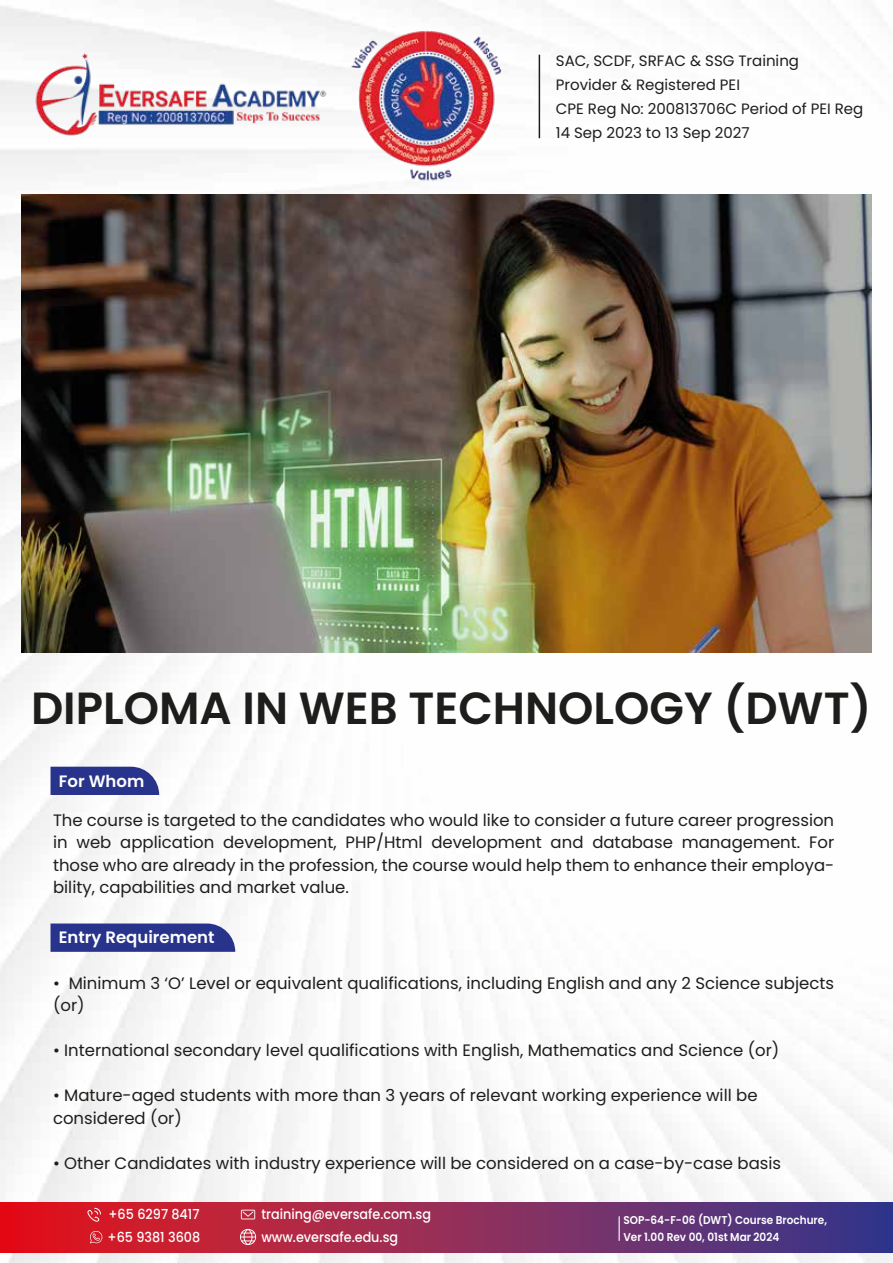
<style>
.page{position:relative;width:893px;height:1263px;background:#fff}
.page>*{position:absolute;margin:0;border:0;box-sizing:border-box;transform-origin:0 0}
.t1{font:600 45px "Poppins";color:#1d1d1b}
.t2{font:16.5px/22.5px "Poppins";color:#1d1d1b}
.t3{font:600 16.5px "Poppins";color:#fff}
.t4{font:15px/24px "Poppins";color:#1d1d1b}
.t5{font:500 13.8px/23.2px "Poppins";color:#fff;scale:.93 1}
.t6{font:600 11.4px/16.5px "Poppins";color:#fff;scale:.93 1}
</style>
<div class="page">
<img style="left:0;top:0;width:893px;height:1263px">
<div style="left:51px;top:767px;width:108px;height:28px;background:#28348b"></div>
<svg style="left:51px;top:923px;width:184px;height:29px;background:#333e90"></svg>
<hr style="left:539px;top:55px;width:1px;height:83px;background:#1d1d1b">
<img style="left:333px;top:14px;width:191px;height:173px">
<img style="left:22px;top:195px;width:849px;height:457px">
<svg style="left:0;top:1203px;width:893px;height:49px;background:#902a56"></svg>
<svg style="left:240px;top:1229px;width:16px;height:16px"></svg>
<svg style="left:241px;top:1210px;width:14px;height:9px"></svg>
<svg style="left:87px;top:1208px;width:14px;height:14px"></svg>
<svg style="left:619px;top:1216px;width:1px;height:25px"></svg>
<svg style="left:90px;top:1230px;width:12px;height:13px"></svg>
<img style="left:28px;top:46px;width:307px;height:93px">
<p class="t4" style="left:556px;top:49px;width:309px">SAC, SCDF, SRFAC &amp; SSG Training<br>Provider &amp; Registered PEI<br>CPE Reg No: 200813706C Period of PEI Reg<br>14 Sep 2023 to 13 Sep 2027</p>
<h1 class="t1" style="left:31px;top:682px;width:842px">DIPLOMA IN WEB TECHNOLOGY (DWT)</h1>
<p class="t3" style="left:59px;top:771px;width:87px">For Whom</p>
<p class="t2" style="left:53px;top:809px;width:783px;text-align:justify">The course is targeted to the candidates who would like to consider a future career progression in web application development, PHP/Html development and database management. For those who are already in the profession, the course would help them to enhance their employa&shy;bility, capabilities and market value.</p>
<p class="t3" style="left:59px;top:928px;width:157px">Entry Requirement</p>
<p class="t2" style="left:53px;top:972px;width:782px">• Minimum 3 ‘O’ Level or equivalent qualifications, including English and any 2 Science subjects (or)</p>
<p class="t2" style="left:53px;top:1039px;width:728px">• International secondary level qualifications with English, Mathematics and Science (or)</p>
<p class="t2" style="left:53px;top:1084px;width:706px">• Mature-aged students with more than 3 years of relevant working experience will be considered (or)</p>
<p class="t2" style="left:53px;top:1152px;width:730px">• Other Candidates with industry experience will be considered on a case-by-case basis</p>
<p class="t5" style="left:108px;top:1202px;width:101px">+65 6297 8417 +65 9381 3608</p>
<p class="t5" style="left:261px;top:1202px;width:184px">training@eversafe.com.sg www.eversafe.edu.sg</p>
<p class="t6" style="left:623px;top:1212px;width:220px">SOP-64-F-06 (DWT) Course Brochure,<br>Ver 1.00 Rev 00, 01st Mar 2024</p>
</div>
